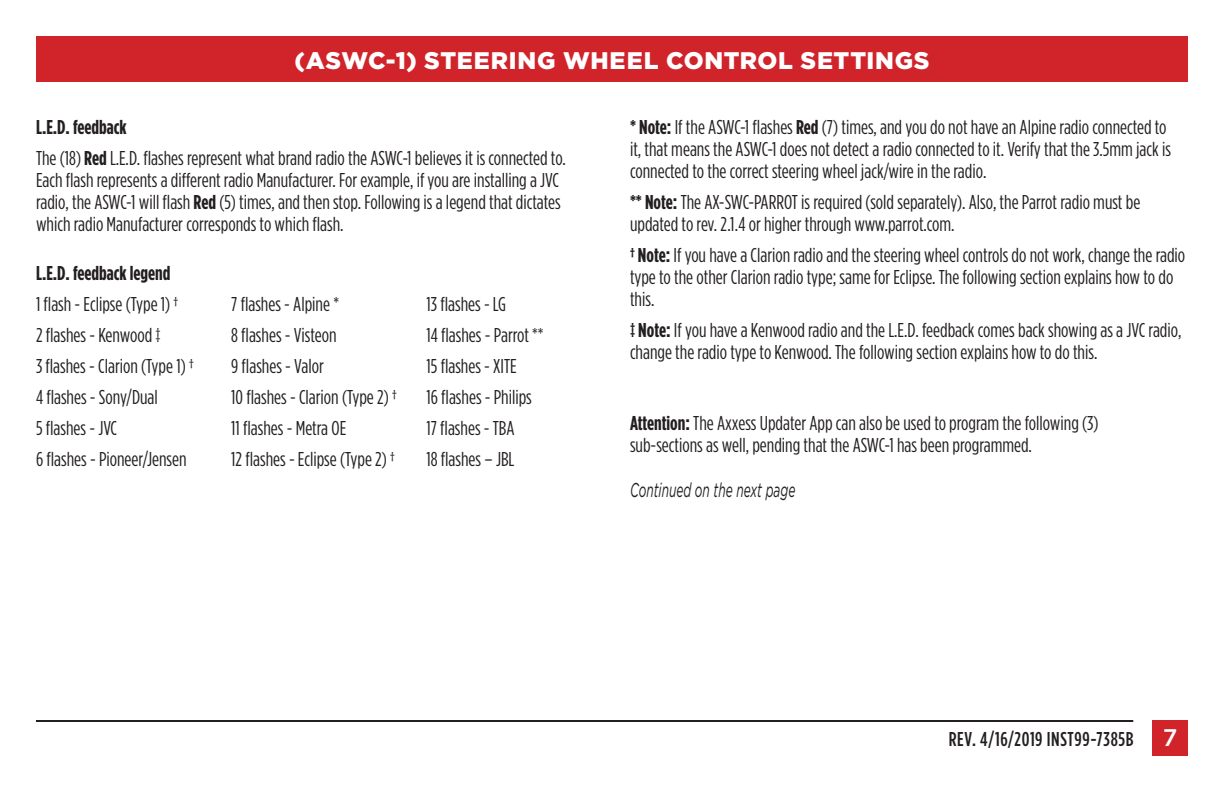
<style>
.page{position:relative;width:1224px;height:792px;background:#fff}
.page>*{position:absolute;margin:0;border:0;box-sizing:border-box;transform-origin:0 0}
.t1{font:900 24px "Gotham";letter-spacing:.03em;color:#fff}
.t2{font:20px/31px "Gotham Condensed";color:#231f20}
.t3{font:500 20px "Gotham Condensed";letter-spacing:.03em;color:#231f20}
.t4{font:italic 20px "Gotham";color:#231f20;scale:.6 1}
.t5{font:700 20px "Gotham Condensed";color:#231f20}
.s1{font-weight:700}
.s2{font-family:"Gotham";font-size:24px;color:#fff}
</style>
<div class="page">
<div style="left:36px;top:36px;width:1152px;height:45px;background:#d1232a"></div>
<hr style="left:36px;top:720px;width:1097px;height:2px;background:#231f20">
<div style="left:1152px;top:720px;width:36px;height:36px;background:#d1232a"></div>
<p class="t1" style="left:294px;top:46px;width:637px">(ASWC-1) STEERING WHEEL CONTROL SETTINGS</p>
<p class="t2" style="left:36px;top:111px;width:531px"><span class="s1">L.E.D. feedback<br></span>The (18) <span class="s1">Red</span> L.E.D. flashes represent what brand radio the ASWC-1 believes it is connected to.</p>
<p class="t2" style="left:36px;top:169px;width:526px;line-height:22px;text-align:justify">Each flash represents a different radio Manufacturer. For example, if you are installing a JVC radio, the ASWC-1 will flash <span class="s1">Red</span> (5) times, and then stop. Following is a legend that dictates which radio Manufacturer corresponds to which flash.</p>
<p class="t5" style="left:36px;top:261px;width:136px">L.E.D. feedback legend</p>
<p class="t2" style="left:36px;top:288px;width:159px">1 flash - Eclipse (Type 1) †<br>2 flashes - Kenwood ‡<br>3 flashes - Clarion (Type 1) †<br>4 flashes - Sony/Dual<br>5 flashes - JVC<br>6 flashes - Pioneer/Jensen</p>
<p class="t2" style="left:231px;top:288px;width:167px">7 flashes - Alpine *<br>8 flashes - Visteon<br>9 flashes - Valor<br>10 flashes - Clarion (Type 2) †<br>11 flashes - Metra OE<br>12 flashes - Eclipse (Type 2) †</p>
<p class="t2" style="left:426px;top:288px;width:119px">13 flashes - LG<br>14 flashes - Parrot **<br>15 flashes - XITE<br>16 flashes - Philips<br>17 flashes - TBA<br>18 flashes – JBL</p>
<p class="t2" style="left:630px;top:116px;width:543px;line-height:22px"><span class="s1">* Note:</span> If the ASWC-1 flashes <span class="s1">Red</span> (7) times, and you do not have an Alpine radio connected to it, that means the ASWC-1 does not detect a radio connected to it. Verify that the 3.5mm jack is connected to the correct steering wheel jack/wire in the radio.</p>
<p class="t2" style="left:630px;top:191px;width:512px;line-height:22px"><span class="s1">** Note:</span> The AX-SWC-PARROT is required (sold separately). Also, the Parrot radio must be updated to rev. 2.1.4 or higher through www.parrot.com.</p>
<p class="t2" style="left:630px;top:244px;width:557px;line-height:22px"><span class="s1">† Note:</span> If you have a Clarion radio and the steering wheel controls do not work, change the radio type to the other Clarion radio type; same for Eclipse. The following section explains how to do this.</p>
<p class="t2" style="left:630px;top:319px;width:553px;line-height:22px"><span class="s1">‡ Note:</span> If you have a Kenwood radio and the L.E.D. feedback comes back showing as a JVC radio, change the radio type to Kenwood. The following section explains how to do this.</p>
<p class="t2" style="left:630px;top:412px;width:470px;line-height:22px"><span class="s1">Attention:</span> The Axxess Updater App can also be used to program the following (3) sub-sections as well, pending that the ASWC-1 has been programmed.</p>
<p class="t4" style="left:630px;top:479px;width:277px">Continued on the next page</p>
<p class="t3" style="left:949px;top:728px;width:230px">REV. 4/16/2019 INST99-7385B <span class="s2">7</span></p>
</div>
